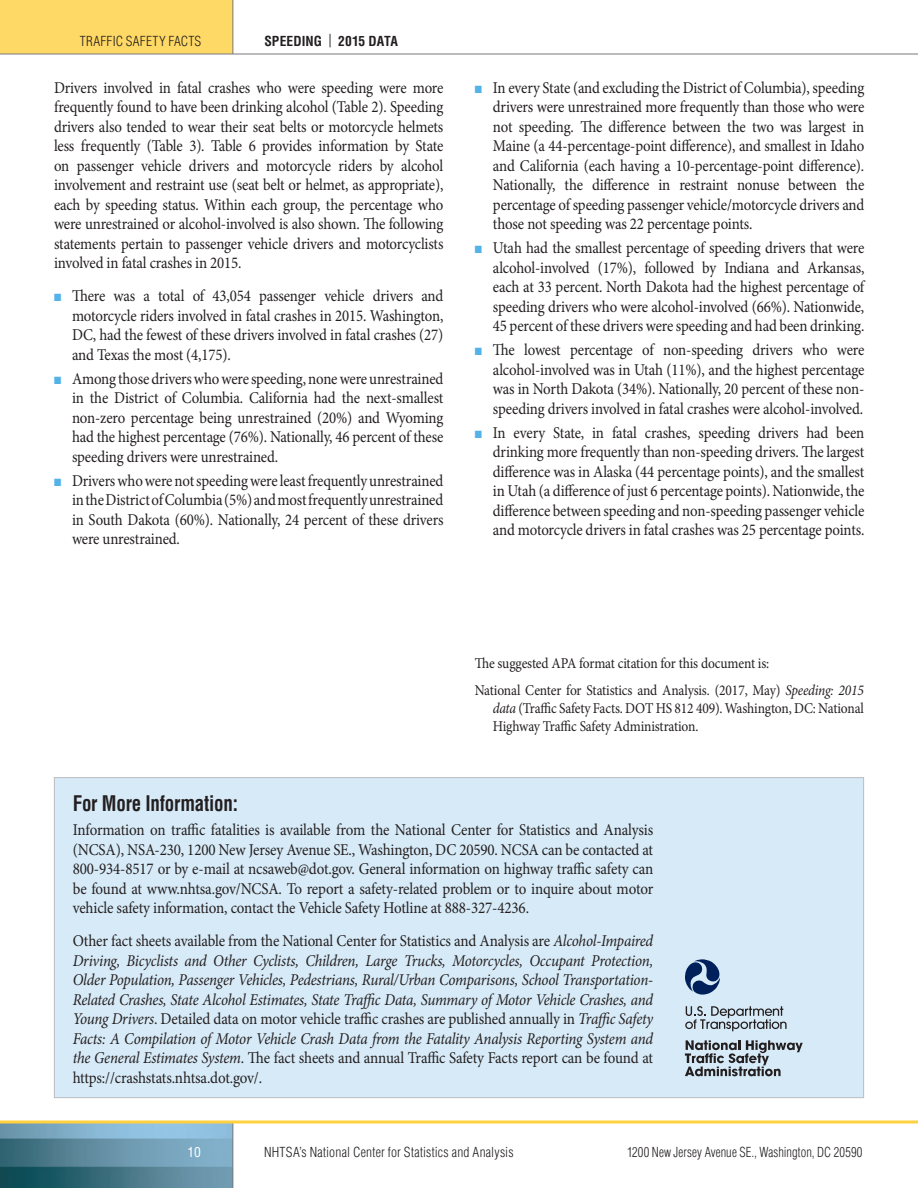
<style>
.page{position:relative;width:918px;height:1188px;background:#fff}
.page>*{position:absolute;margin:0;border:0;box-sizing:border-box;transform-origin:0 0}
.HeadA{font:700 condensed 21px "Helvetica LT Std";letter-spacing:-.01em;color:#231f20;scale:.9 1}
.Body{font:16.5px/19.5px "Minion Pro";letter-spacing:-.01em;color:#231f20;text-align:justify;scale:.9 1}
.Body-2{font:italic 16.5px/19.5px "Minion Pro";letter-spacing:-.02em;color:#231f20;text-align:justify;scale:.91 1}
.Body-3{font:16.5px/19.5px "Minion Pro";letter-spacing:-.01em;color:#231f20;text-align:justify;scale:.91 1}
.Citation{font:15px/18px "Minion Pro";letter-spacing:-.01em;color:#231f20;text-align:justify;scale:.9 1}
.t1{font:300 condensed 13.5px "Helvetica LT Std";letter-spacing:.01em;color:#231f20}
.t2{font:300 condensed 13.5px "Helvetica LT Std";letter-spacing:.01em;color:#231f20;scale:.93 1}
.t3{font:700 condensed 13.5px "Helvetica LT Std";letter-spacing:.005em;color:#231f20}
.t4{font:condensed 13.5px "Helvetica LT Std";color:#fff}
.s1{font-weight:400}
.s2{color:#53b3e8}
.s3{font-style:italic}
.s4{font-style:normal}
</style>
<div class="page">
<div style="left:0;top:0;width:233px;height:54px;background:#ffd965"></div>
<img style="left:0;top:1124px;width:232px;height:64px">
<hr style="left:232px;top:1122px;width:1px;height:66px;background:#76787b">
<hr style="left:232px;top:0;width:1px;height:54px;background:#76787b">
<svg style="left:0;top:1120px;width:918px;height:4px;background:#fbd96d"></svg>
<hr style="left:0;top:54px;width:918px;height:1px;background:#76787b">
<div style="left:54px;top:778px;width:810px;height:320px;background:#d7eaf7"></div>
<svg style="left:685px;top:959px;width:35px;height:36px"></svg>
<svg style="left:685px;top:1006px;width:102px;height:25px"></svg>
<svg style="left:685px;top:1040px;width:118px;height:36px"></svg>
<p class="t1" style="left:80px;top:32px;width:123px">TRAFFIC SAFETY FACTS</p>
<p class="t3" style="left:264px;top:32px;width:135px">SPEEDING <span class="s1">|</span> 2015 DATA</p>
<p class="Body" style="left:54px;top:78px;width:434px">Drivers involved in fatal crashes who were speeding were more frequently found to have been drinking alcohol (Table 2). Speeding drivers also tended to wear their seat belts or motorcycle helmets less frequently (Table 3). Table 6 provides information by State on passenger vehicle drivers and motorcycle riders by alcohol involvement and restraint use (seat belt or helmet, as appropriate), each by speeding status. Within each group, the percentage who were unrestrained or alcohol-involved is also shown. The following statements pertain to passenger vehicle drivers and motorcyclists involved in fatal crashes in 2015.</p>
<p class="Body" style="left:72px;top:287px;width:414px;text-indent:-18px"><span class="s2">■</span> There was a total of 43,054 passenger vehicle drivers and motorcycle riders involved in fatal crashes in 2015. Washington, DC, had the fewest of these drivers involved in fatal crashes (27) and Texas the most (4,175).</p>
<p class="Body" style="left:72px;top:369px;width:414px;text-indent:-18px"><span class="s2">■</span> Among those drivers who were speeding, none were unrestrained in the District of Columbia. California had the next-smallest non-zero percentage being unrestrained (20%) and Wyoming had the highest percentage (76%). Nationally, 46 percent of these speeding drivers were unrestrained.</p>
<p class="Body" style="left:72px;top:471px;width:414px;text-indent:-18px"><span class="s2">■</span> Drivers who were not speeding were least frequently unrestrained in the District of Columbia (5%) and most frequently unrestrained in South Dakota (60%). Nationally, 24 percent of these drivers were unrestrained.</p>
<p class="Body" style="left:493px;top:78px;width:414px;text-indent:-18px"><span class="s2">■</span> In every State (and excluding the District of Columbia), speeding drivers were unrestrained more frequently than those who were not speeding. The difference between the two was largest in Maine (a 44-percentage-point difference), and smallest in Idaho and California (each having a 10-percentage-point difference).<br>Nationally, the difference in restraint nonuse between the percentage of speeding passenger vehicle/motorcycle drivers and those not speeding was 22 percentage points.</p>
<p class="Body" style="left:493px;top:239px;width:414px;text-indent:-18px"><span class="s2">■</span> Utah had the smallest percentage of speeding drivers that were alcohol-involved (17%), followed by Indiana and Arkansas, each at 33 percent. North Dakota had the highest percentage of speeding drivers who were alcohol-involved (66%). Nationwide, 45 percent of these drivers were speeding and had been drinking.</p>
<p class="Body" style="left:493px;top:341px;width:414px;text-indent:-18px"><span class="s2">■</span> The lowest percentage of non-speeding drivers who were alcohol-involved was in Utah (11%), and the highest percentage was in North Dakota (34%). Nationally, 20 percent of these non&shy;speeding drivers involved in fatal crashes were alcohol-involved.</p>
<p class="Body" style="left:493px;top:423px;width:414px;text-indent:-18px"><span class="s2">■</span> In every State, in fatal crashes, speeding drivers had been drinking more frequently than non-speeding drivers. The largest difference was in Alaska (44 percentage points), and the smallest in Utah (a difference of just 6 percentage points). Nationwide, the difference between speeding and non-speeding passenger vehicle and motorcycle drivers in fatal crashes was 25 percentage points.</p>
<p class="Citation" style="left:475px;top:654px;width:329px">The suggested APA format citation for this document is:</p>
<p class="Citation" style="left:493px;top:681px;width:414px;text-indent:-18px">National Center for Statistics and Analysis. (2017, May) <span class="s3">Speeding: 2015 data</span> (Traffic Safety Facts. DOT HS 812 409). Washington, DC: National Highway Traffic Safety Administration.</p>
<p class="HeadA" style="left:73px;top:790px;width:185px">For More Information:</p>
<p class="Body-3" style="left:73px;top:820px;width:639px">Information on traffic fatalities is available from the National Center for Statistics and Analysis (NCSA), NSA-230, 1200 New Jersey Avenue SE., Washington, DC 20590. NCSA can be contacted at 800-934-8517 or by e-mail at ncsaweb@dot.gov. General information on highway traffic safety can be found at www.nhtsa.gov/NCSA. To report a safety-related problem or to inquire about motor vehicle safety information, contact the Vehicle Safety Hotline at 888-327-4236.</p>
<p class="Body-2" style="left:73px;top:931px;width:639px"><span class="s4">Other fact sheets available from the National Center for Statistics and Analysis are</span> Alcohol-Impaired Driving, Bicyclists and Other Cyclists, Children, Large Trucks, Motorcycles, Occupant Protection, Older Population, Passenger Vehicles, Pedestrians, Rural/Urban Comparisons, School Transportation-Related Crashes, State Alcohol Estimates, State Traffic Data, Summary of Motor Vehicle Crashes, and Young Drivers<span class="s4">. Detailed data on motor vehicle traffic crashes are published annually in</span> Traffic Safety Facts: A Compilation of Motor Vehicle Crash Data from the Fatality Analysis Reporting System and the General Estimates System<span class="s4">. The fact sheets and annual Traffic Safety Facts report can be found at https://crashstats.nhtsa.dot.gov/.</span></p>
<p class="t4" style="left:188px;top:1144px;width:15px">10</p>
<p class="t1" style="left:264px;top:1144px;width:251px">NHTSA’s National Center for Statistics and Analysis</p>
<p class="t2" style="left:627px;top:1144px;width:255px">1200 New Jersey Avenue SE., Washington, DC 20590</p>
</div>
